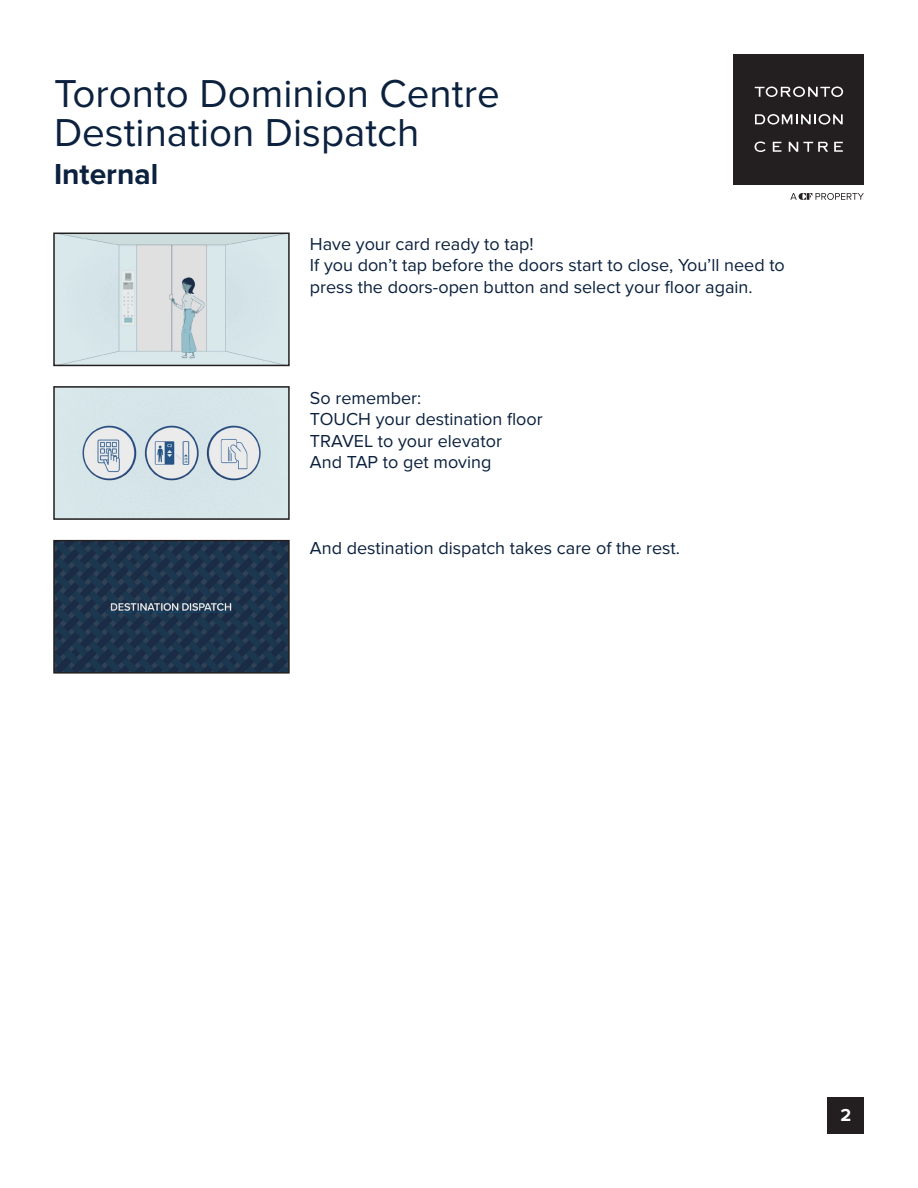
<style>
.page{position:relative;width:918px;height:1188px;background:#fff}
.page>*{position:absolute;margin:0;border:0;box-sizing:border-box;transform-origin:0 0}
.t1{font:40.35px/39px "Proxima Nova";color:#0b213e}
.t2{font:700 30px "Proxima Nova";color:#0b213e}
.t3{font:18px/21.6px "Proxima Nova";color:#0b213e}
.t4{font:700 18px "Proxima Nova";color:#fff}
</style>
<div class="page">
<svg style="left:790px;top:193px;width:74px;height:7px"></svg>
<div style="left:733px;top:54px;width:131px;height:131px;background:#231f20"></div>
<svg style="left:755px;top:87px;width:88px;height:10px"></svg>
<svg style="left:755px;top:114px;width:88px;height:11px"></svg>
<svg style="left:755px;top:142px;width:11px;height:10px"></svg>
<svg style="left:773px;top:142px;width:8px;height:10px"></svg>
<svg style="left:789px;top:142px;width:39px;height:10px"></svg>
<svg style="left:834px;top:142px;width:9px;height:10px"></svg>
<div style="left:827px;top:1097px;width:37px;height:37px;background:#231f20"></div>
<img style="left:56px;top:236px;width:231px;height:127px">
<div style="left:53px;top:233px;width:237px;height:133px;border:2px solid #231f20"></div>
<img style="left:56px;top:389px;width:231px;height:128px">
<div style="left:53px;top:386px;width:237px;height:134px;border:2px solid #231f20"></div>
<img style="left:56px;top:543px;width:231px;height:128px">
<div style="left:53px;top:540px;width:237px;height:134px;border:2px solid #231f20"></div>
<h1 class="t1" style="left:54px;top:75px;width:447px">Toronto Dominion Centre<br>Destination Dispatch</h1>
<h2 class="t2" style="left:54px;top:157px;width:106px">Internal</h2>
<p class="t3" style="left:310px;top:233px;width:225px">Have your card ready to tap!</p>
<p class="t3" style="left:310px;top:255px;width:476px">If you don’t tap before the doors start to close, You’ll need to press the doors-open button and select your floor again.</p>
<p class="t3" style="left:310px;top:387px;width:113px">So remember:</p>
<p class="t3" style="left:310px;top:409px;width:234px">TOUCH your destination floor</p>
<p class="t3" style="left:310px;top:430px;width:193px">TRAVEL to your elevator</p>
<p class="t3" style="left:310px;top:452px;width:183px">And TAP to get moving</p>
<p class="t3" style="left:310px;top:538px;width:372px">And destination dispatch takes care of the rest.</p>
<p class="t4" style="left:840px;top:1105px;width:12px">2</p>
</div>
